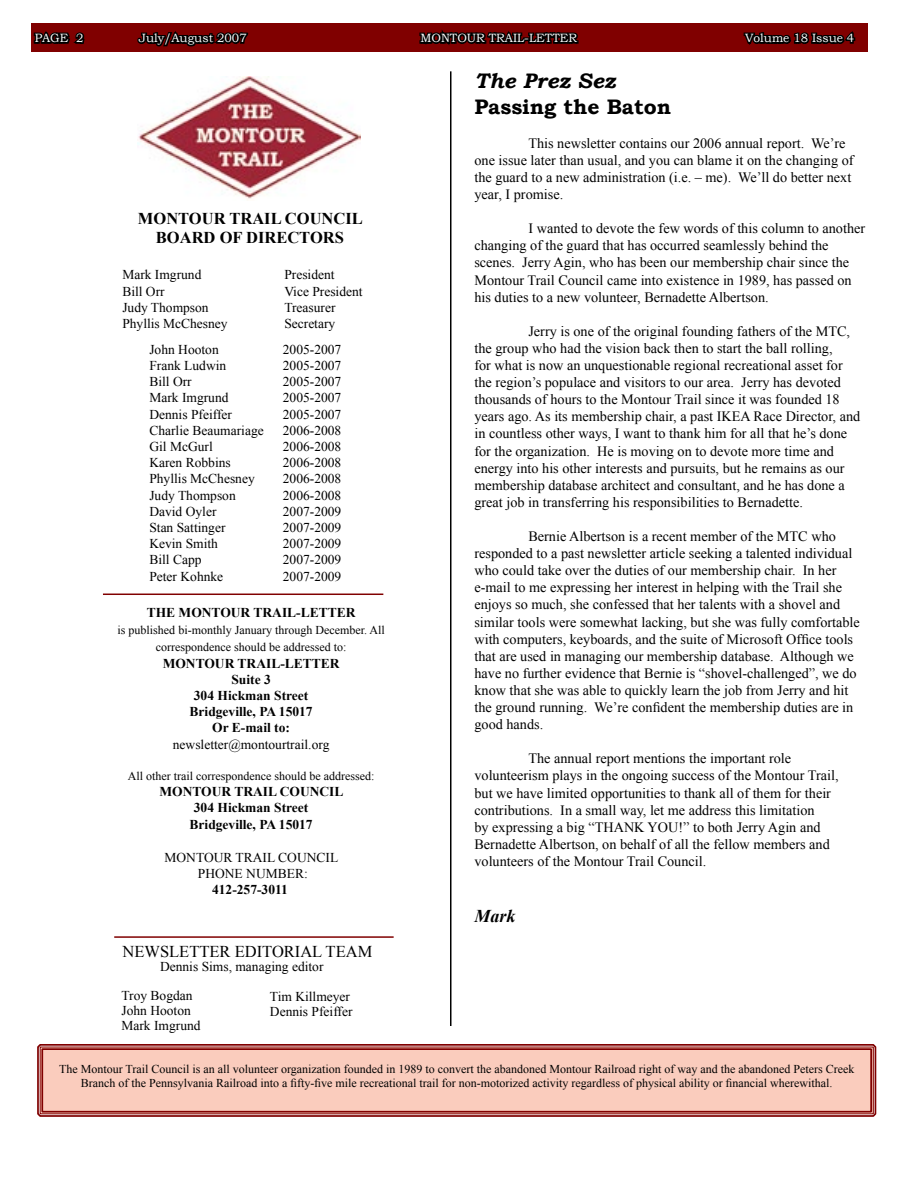
<style>
.page{position:relative;width:918px;height:1188px;background:#fff}
.page>*{position:absolute;margin:0;border:0;box-sizing:border-box;transform-origin:0 0}
.t1{font:700 21px "Bookman Old Style";color:#000}
.t2{font:italic 700 21px "Bookman Old Style";color:#000}
.t3{font:italic 700 18px "Times New Roman";color:#000}
.t4{font:700 16.5px "Times New Roman";color:#000}
.t5{font:16.5px "Times New Roman";color:#000}
.t6{font:14.25px/17.1px "Times New Roman";color:#000}
.t7{font:13.5px "Times New Roman";color:#000}
.t8{font:700 13.5px "Times New Roman";color:#000}
.t9{font:12px/14.4px "Times New Roman";color:#000;text-align:center}
.t10{font:12px "Bookman Old Style";color:#fff}
</style>
<div class="page">
<img style="left:137px;top:77px;width:223px;height:122px">
<hr style="left:103px;top:594px;width:280px;height:1px;background:#800000">
<hr style="left:114px;top:936px;width:280px;height:2px;background:#800000">
<svg style="left:37px;top:1044px;width:840px;height:73px;background:#efbbae"></svg>
<div style="left:41px;top:1048px;width:831px;height:65px;border:2px solid #800000"></div>
<hr style="left:450px;top:71px;width:1px;height:955px;background:#000">
<div style="left:31px;top:23px;width:837px;height:28px;background:#800000"></div>
<svg style="left:32px;top:31px;width:55px;height:21px"></svg>
<svg style="left:135px;top:31px;width:117px;height:21px"></svg>
<svg style="left:418px;top:30px;width:162px;height:22px"></svg>
<svg style="left:743px;top:31px;width:113px;height:14px"></svg>
<p class="t10" style="left:35px;top:30px;width:50px">PAGE 2</p>
<p class="t10" style="left:139px;top:30px;width:110px">July/August 2007</p>
<p class="t10" style="left:420px;top:30px;width:158px">MONTOUR TRAIL-LETTER</p>
<p class="t10" style="left:745px;top:30px;width:111px">Volume 18 Issue 4</p>
<p class="t2" style="left:474px;top:66px;width:143px">The Prez Sez</p>
<p class="t1" style="left:474px;top:91px;width:198px">Passing the Baton</p>
<p class="t6" style="left:474px;top:134px;width:381px;text-indent:54px">This newsletter contains our 2006 annual report. We’re one issue later than usual, and you can blame it on the changing of the guard to a new administration (i.e. – me). We’ll do better next year, I promise.</p>
<p class="t6" style="left:474px;top:220px;width:392px;text-indent:54px">I wanted to devote the few words of this column to another changing of the guard that has occurred seamlessly behind the scenes. Jerry Agin, who has been our membership chair since the Montour Trail Council came into existence in 1989, has passed on his duties to a new volunteer, Bernadette Albertson.</p>
<p class="t6" style="left:474px;top:322px;width:387px;text-indent:54px">Jerry is one of the original founding fathers of the MTC, the group who had the vision back then to start the ball rolling,<br>for what is now an unquestionable regional recreational asset for the region’s populace and visitors to our area. Jerry has devoted thousands of hours to the Montour Trail since it was founded 18 years ago. As its membership chair, a past IKEA Race Director, and in countless other ways, I want to thank him for all that he’s done for the organization. He is moving on to devote more time and energy into his other interests and pursuits, but he remains as our membership database architect and consultant, and he has done a great job in transferring his responsibilities to Bernadette.</p>
<p class="t6" style="left:474px;top:527px;width:387px;text-indent:54px">Bernie Albertson is a recent member of the MTC who responded to a past newsletter article seeking a talented individual who could take over the duties of our membership chair. In her e-mail to me expressing her interest in helping with the Trail she enjoys so much, she confessed that her talents with a shovel and similar tools were somewhat lacking, but she was fully comfortable with computers, keyboards, and the suite of Microsoft Office tools that are used in managing our membership database. Although we have no further evidence that Bernie is “shovel-challenged”, we do know that she was able to quickly learn the job from Jerry and hit the ground running. We’re confident the membership duties are in good hands.</p>
<p class="t6" style="left:474px;top:750px;width:366px;text-indent:54px">The annual report mentions the important role volunteerism plays in the ongoing success of the Montour Trail, but we have limited opportunities to thank all of them for their contributions. In a small way, let me address this limitation<br>by expressing a big “THANK YOU!” to both Jerry Agin and Bernadette Albertson, on behalf of all the fellow members and volunteers of the Montour Trail Council.</p>
<p class="t4" style="left:138px;top:207px;width:226px">MONTOUR TRAIL COUNCIL</p>
<p class="t4" style="left:156px;top:227px;width:189px">BOARD OF DIRECTORS</p>
<p class="t7" style="left:122px;top:266px;width:81px">Mark Imgrund</p>
<p class="t7" style="left:284px;top:266px;width:52px">President</p>
<p class="t7" style="left:122px;top:282px;width:44px">Bill Orr</p>
<p class="t7" style="left:284px;top:282px;width:80px">Vice President</p>
<p class="t7" style="left:122px;top:298px;width:88px">Judy Thompson</p>
<p class="t7" style="left:284px;top:298px;width:53px">Treasurer</p>
<p class="t7" style="left:122px;top:314px;width:107px">Phyllis McChesney</p>
<p class="t7" style="left:284px;top:314px;width:52px">Secretary</p>
<p class="t7" style="left:149px;top:340px;width:71px">John Hooton</p>
<p class="t7" style="left:283px;top:340px;width:60px">2005-2007</p>
<p class="t7" style="left:149px;top:356px;width:78px">Frank Ludwin</p>
<p class="t7" style="left:283px;top:356px;width:60px">2005-2007</p>
<p class="t7" style="left:149px;top:373px;width:44px">Bill Orr</p>
<p class="t7" style="left:283px;top:373px;width:60px">2005-2007</p>
<p class="t7" style="left:149px;top:389px;width:81px">Mark Imgrund</p>
<p class="t7" style="left:283px;top:389px;width:60px">2005-2007</p>
<p class="t7" style="left:149px;top:405px;width:84px">Dennis Pfeiffer</p>
<p class="t7" style="left:283px;top:405px;width:60px">2005-2007</p>
<p class="t7" style="left:149px;top:421px;width:116px">Charlie Beaumariage</p>
<p class="t7" style="left:283px;top:421px;width:60px">2006-2008</p>
<p class="t7" style="left:149px;top:437px;width:65px">Gil McGurl</p>
<p class="t7" style="left:283px;top:437px;width:60px">2006-2008</p>
<p class="t7" style="left:149px;top:454px;width:83px">Karen Robbins</p>
<p class="t7" style="left:283px;top:454px;width:60px">2006-2008</p>
<p class="t7" style="left:149px;top:470px;width:107px">Phyllis McChesney</p>
<p class="t7" style="left:283px;top:470px;width:60px">2006-2008</p>
<p class="t7" style="left:149px;top:486px;width:88px">Judy Thompson</p>
<p class="t7" style="left:283px;top:486px;width:60px">2006-2008</p>
<p class="t7" style="left:149px;top:502px;width:69px">David Oyler</p>
<p class="t7" style="left:283px;top:502px;width:60px">2007-2009</p>
<p class="t7" style="left:149px;top:518px;width:78px">Stan Sattinger</p>
<p class="t7" style="left:283px;top:518px;width:60px">2007-2009</p>
<p class="t7" style="left:149px;top:535px;width:70px">Kevin Smith</p>
<p class="t7" style="left:283px;top:535px;width:60px">2007-2009</p>
<p class="t7" style="left:149px;top:551px;width:54px">Bill Capp</p>
<p class="t7" style="left:283px;top:551px;width:60px">2007-2009</p>
<p class="t7" style="left:149px;top:567px;width:75px">Peter Kohnke</p>
<p class="t7" style="left:283px;top:567px;width:60px">2007-2009</p>
<p class="t8" style="left:147px;top:603px;width:210px">THE MONTOUR TRAIL-LETTER</p>
<p class="t9" style="left:117px;top:622px;width:269px;line-height:17.1px">is published bi-monthly January through December. All correspondence should be addressed to:</p>
<p class="t8" style="left:163px;top:654px;width:178px">MONTOUR TRAIL-LETTER</p>
<p class="t8" style="left:231px;top:670px;width:41px">Suite 3</p>
<p class="t8" style="left:194px;top:686px;width:116px">304 Hickman Street</p>
<p class="t8" style="left:190px;top:702px;width:125px">Bridgeville, PA 15017</p>
<p class="t8" style="left:212px;top:718px;width:79px">Or E-mail to:</p>
<p class="t7" style="left:173px;top:735px;width:158px">newsletter@montourtrail.org</p>
<p class="t9" style="left:128px;top:769px;width:248px">All other trail correspondence should be addressed:</p>
<p class="t8" style="left:160px;top:782px;width:186px">MONTOUR TRAIL COUNCIL</p>
<p class="t8" style="left:194px;top:799px;width:116px">304 Hickman Street</p>
<p class="t8" style="left:190px;top:815px;width:125px">Bridgeville, PA 15017</p>
<p class="t7" style="left:165px;top:848px;width:175px">MONTOUR TRAIL COUNCIL</p>
<p class="t7" style="left:198px;top:865px;width:111px">PHONE NUMBER:</p>
<p class="t8" style="left:212px;top:880px;width:77px">412-257-3011</p>
<p class="t5" style="left:122px;top:941px;width:251px">NEWSLETTER EDITORIAL TEAM</p>
<p class="t7" style="left:160px;top:957px;width:165px">Dennis Sims, managing editor</p>
<p class="t7" style="left:121px;top:986px;width:73px">Troy Bogdan</p>
<p class="t7" style="left:121px;top:1001px;width:71px">John Hooton</p>
<p class="t7" style="left:121px;top:1016px;width:81px">Mark Imgrund</p>
<p class="t7" style="left:270px;top:987px;width:82px">Tim Killmeyer</p>
<p class="t7" style="left:270px;top:1002px;width:84px">Dennis Pfeiffer</p>
<p class="t3" style="left:474px;top:903px;width:43px">Mark</p>
<p class="t9" style="left:59px;top:1061px;width:797px">The Montour Trail Council is an all volunteer organization founded in 1989 to convert the abandoned Montour Railroad right of way and the abandoned Peters Creek<br>Branch of the Pennsylvania Railroad into a fifty-five mile recreational trail for non-motorized activity regardless of physical ability or financial wherewithal.</p>
</div>
